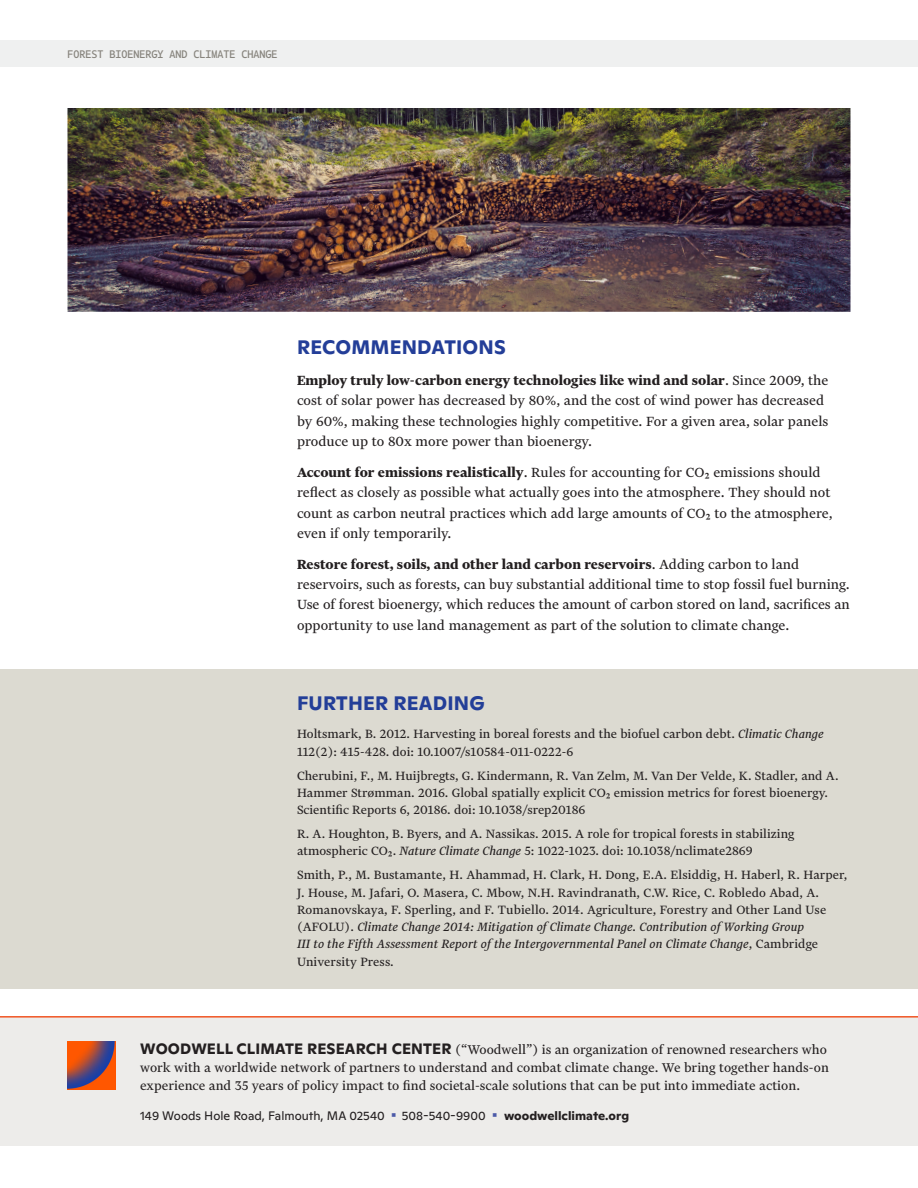
<style>
.page{position:relative;width:918px;height:1188px;background:#fff}
.page>*{position:absolute;margin:0;border:0;box-sizing:border-box;transform-origin:0 0}
.t1{font:700 19.5px "Ginto Normal";letter-spacing:.01em;color:#233e98}
.t2{font:15.75px/20.2px "Financier Text";color:#231f20}
.t3{font:15px/18px "Financier Text";color:#231f20}
.t4{font:14.25px/17.2px "Financier Text";color:#231f20}
.t5{font:12.3px "Ginto Normal";color:#231f20}
.t6{font:12px "Gemeli Mono";color:#88857e}
.s1{font-weight:700}
.s2{font-style:italic}
.s3{font-family:"Ginto Normal";font-weight:700}
</style>
<div class="page">
<div style="left:0;top:40px;width:918px;height:28px;background:#eff0f0"></div>
<div style="left:0;top:669px;width:918px;height:320px;background:#dcdad1"></div>
<img style="left:68px;top:108px;width:782px;height:204px">
<div style="left:0;top:1018px;width:918px;height:128px;background:#edecea"></div>
<hr style="left:0;top:1016px;width:918px;height:2px;background:#f15422">
<img style="left:68px;top:1042px;width:47px;height:48px">
<p class="t6" style="left:68px;top:46px;width:211px">FOREST BIOENERGY AND CLIMATE CHANGE</p>
<h1 class="t1" style="left:297px;top:333px;width:210px">RECOMMENDATIONS</h1>
<p class="t2" style="left:297px;top:370px;width:533px"><span class="s1">Employ truly low-carbon energy technologies like wind and solar</span>. Since 2009, the cost of solar power has decreased by 80%, and the cost of wind power has decreased by 60%, making these technologies highly competitive. For a given area, solar panels produce up to 80x more power than bioenergy.</p>
<p class="t2" style="left:297px;top:462px;width:537px"><span class="s1">Account for emissions realistically</span>. Rules for accounting for CO₂ emissions should reflect as closely as possible what actually goes into the atmosphere. They should not count as carbon neutral practices which add large amounts of CO₂ to the atmosphere, even if only temporarily.</p>
<p class="t2" style="left:297px;top:554px;width:554px"><span class="s1">Restore forest, soils, and other land carbon reservoirs</span>. Adding carbon to land reservoirs, such as forests, can buy substantial additional time to stop fossil fuel burning.<br>Use of forest bioenergy, which reduces the amount of carbon stored on land, sacrifices an opportunity to use land management as part of the solution to climate change.</p>
<h1 class="t1" style="left:297px;top:689px;width:189px">FURTHER READING</h1>
<p class="t4" style="left:297px;top:725px;width:528px">Holtsmark, B. 2012. Harvesting in boreal forests and the biofuel carbon debt. <span class="s2">Climatic Change<br></span>112(2): 415-428. doi: 10.1007/s10584-011-0222-6</p>
<p class="t4" style="left:297px;top:767px;width:543px">Cherubini, F., M. Huijbregts, G. Kindermann, R. Van Zelm, M. Van Der Velde, K. Stadler, and A.<br>Hammer Strømman. 2016. Global spatially explicit CO₂ emission metrics for forest bioenergy.<br>Scientific Reports 6, 20186. doi: 10.1038/srep20186</p>
<p class="t4" style="left:297px;top:825px;width:499px">R. A. Houghton, B. Byers, and A. Nassikas. 2015. A role for tropical forests in stabilizing atmospheric CO₂. <span class="s2">Nature Climate Change</span> 5: 1022-1023. doi: 10.1038/nclimate2869</p>
<p class="t4" style="left:297px;top:867px;width:552px">Smith, P., M. Bustamante, H. Ahammad, H. Clark, H. Dong, E.A. Elsiddig, H. Haberl, R. Harper, J. House, M. Jafari, O. Masera, C. Mbow, N.H. Ravindranath, C.W. Rice, C. Robledo Abad, A.<br>Romanovskaya, F. Sperling, and F. Tubiello. 2014. Agriculture, Forestry and Other Land Use (AFOLU). <span class="s2">Climate Change 2014: Mitigation of Climate Change. Contribution of Working Group<br>III to the Fifth Assessment Report of the Intergovernmental Panel on Climate Change</span>, Cambridge University Press.</p>
<p class="t3" style="left:140px;top:1041px;width:690px"><span class="s3">WOODWELL CLIMATE RESEARCH CENTER</span> (“Woodwell”) is an organization of renowned researchers who work with a worldwide network of partners to understand and combat climate change. We bring together hands-on experience and 35 years of policy impact to find societal-scale solutions that can be put into immediate action.</p>
<p class="t5" style="left:140px;top:1107px;width:490px">149 Woods Hole Road, Falmouth, MA 02540 <sup>■</sup> 508-540-9900 <sup>■</sup> <span class="s1">woodwellclimate.org</span></p>
</div>
